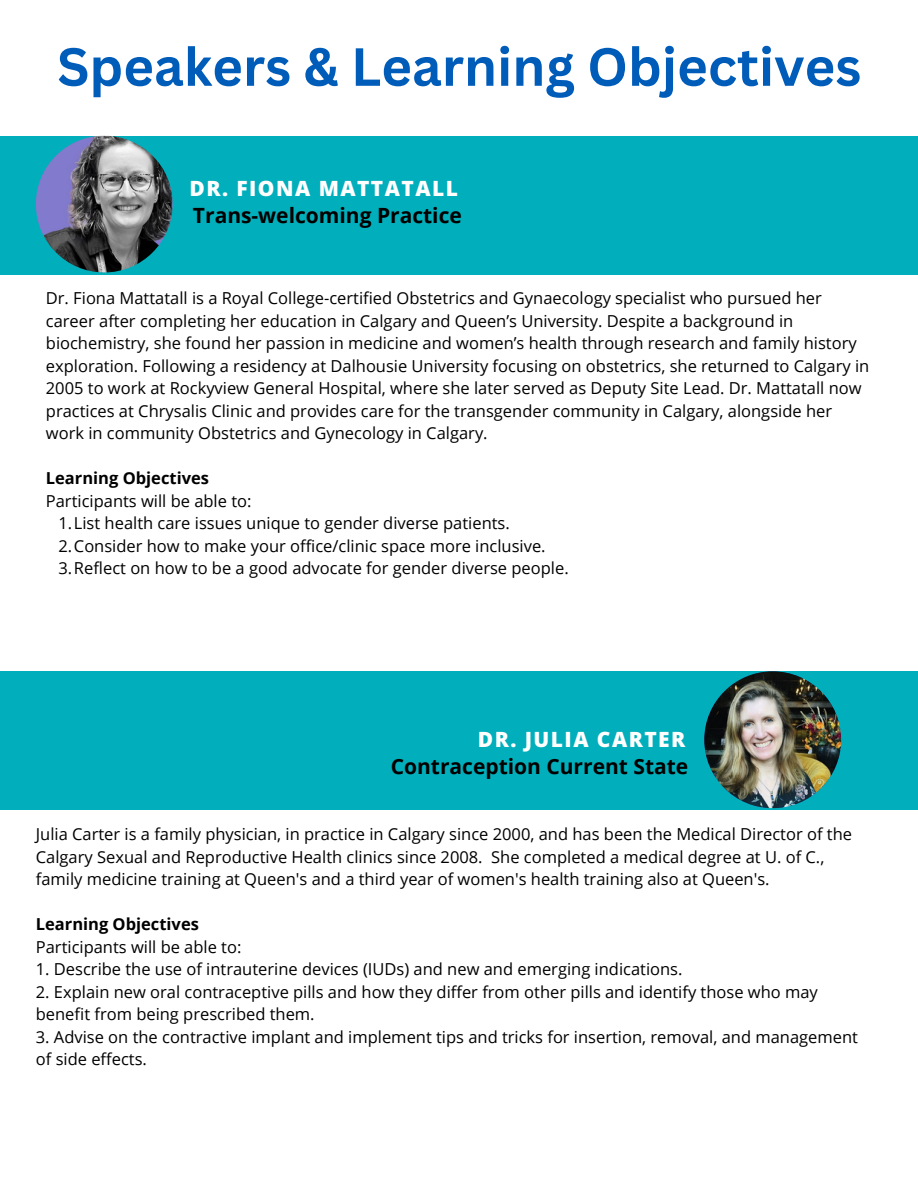
<style>
.page{position:relative;width:918px;height:1188px;background:#fff}
.page>*{position:absolute;margin:0;border:0;box-sizing:border-box;transform-origin:0 0}
.t1{font:700 52.5px "Canva Sans";color:#005cb9}
.t2{font:700 21px "Open Sans";color:#000}
.t3{font:800 21px "Open Sans";letter-spacing:.07em;color:#fff}
.t4{font:16.5px/22.5px "Open Sans";color:#000}
.t5{font:700 16.5px "Open Sans";color:#000}
</style>
<div class="page">
<div style="left:0;top:136px;width:918px;height:138px;background:#00afbb"></div>
<img style="left:36px;top:136px;width:137px;height:136px;border-radius:50%">
<div style="left:0;top:671px;width:918px;height:139px;background:#00afbb"></div>
<img style="left:704px;top:671px;width:137px;height:137px;border-radius:50%">
<p class="t1" style="left:57px;top:30px;width:806px">Speakers &amp; Learning Objectives</p>
<p class="t3" style="left:190px;top:174px;width:270px">DR. FIONA MATTATALL</p>
<h2 class="t2" style="left:193px;top:201px;width:270px">Trans-welcoming Practice</h2>
<p class="t4" style="left:46px;top:286px;width:825px">Dr. Fiona Mattatall is a Royal College-certified Obstetrics and Gynaecology specialist who pursued her career after completing her education in Calgary and Queen’s University. Despite a background in biochemistry, she found her passion in medicine and women’s health through research and family history exploration. Following a residency at Dalhousie University focusing on obstetrics, she returned to Calgary in 2005 to work at Rockyview General Hospital, where she later served as Deputy Site Lead. Dr. Mattatall now practices at Chrysalis Clinic and provides care for the transgender community in Calgary, alongside her work in community Obstetrics and Gynecology in Calgary.</p>
<p class="t5" style="left:46px;top:466px;width:165px">Learning Objectives</p>
<p class="t4" style="left:46px;top:489px;width:207px">Participants will be able to:</p>
<p class="t4" style="left:58px;top:511px;width:453px">1.List health care issues unique to gender diverse patients.</p>
<h2 class="t4" style="left:58px;top:534px;width:489px">2.Consider how to make your office/clinic space more inclusive.</h2>
<h3 class="t4" style="left:58px;top:556px;width:512px">3.Reflect on how to be a good advocate for gender diverse people.</h3>
<p class="t3" style="left:478px;top:724px;width:209px">DR. JULIA CARTER</p>
<h3 class="t2" style="left:391px;top:751px;width:299px">Contraception Current State</h3>
<p class="t4" style="left:36px;top:823px;width:818px">Julia Carter is a family physician, in practice in Calgary since 2000, and has been the Medical Director of the<br>Calgary Sexual and Reproductive Health clinics since 2008. She completed a medical degree at U. of C., family medicine training at Queen's and a third year of women's health training also at Queen's.</p>
<p class="t5" style="left:36px;top:913px;width:165px">Learning Objectives</p>
<p class="t4" style="left:36px;top:935px;width:207px">Participants will be able to:</p>
<p class="t4" style="left:36px;top:958px;width:648px">1. Describe the use of intrauterine devices (IUDs) and new and emerging indications.</p>
<p class="t4" style="left:36px;top:980px;width:784px">2. Explain new oral contraceptive pills and how they differ from other pills and identify those who may benefit from being prescribed them.</p>
<p class="t4" style="left:36px;top:1025px;width:824px">3. Advise on the contractive implant and implement tips and tricks for insertion, removal, and management of side effects.</p>
</div>
